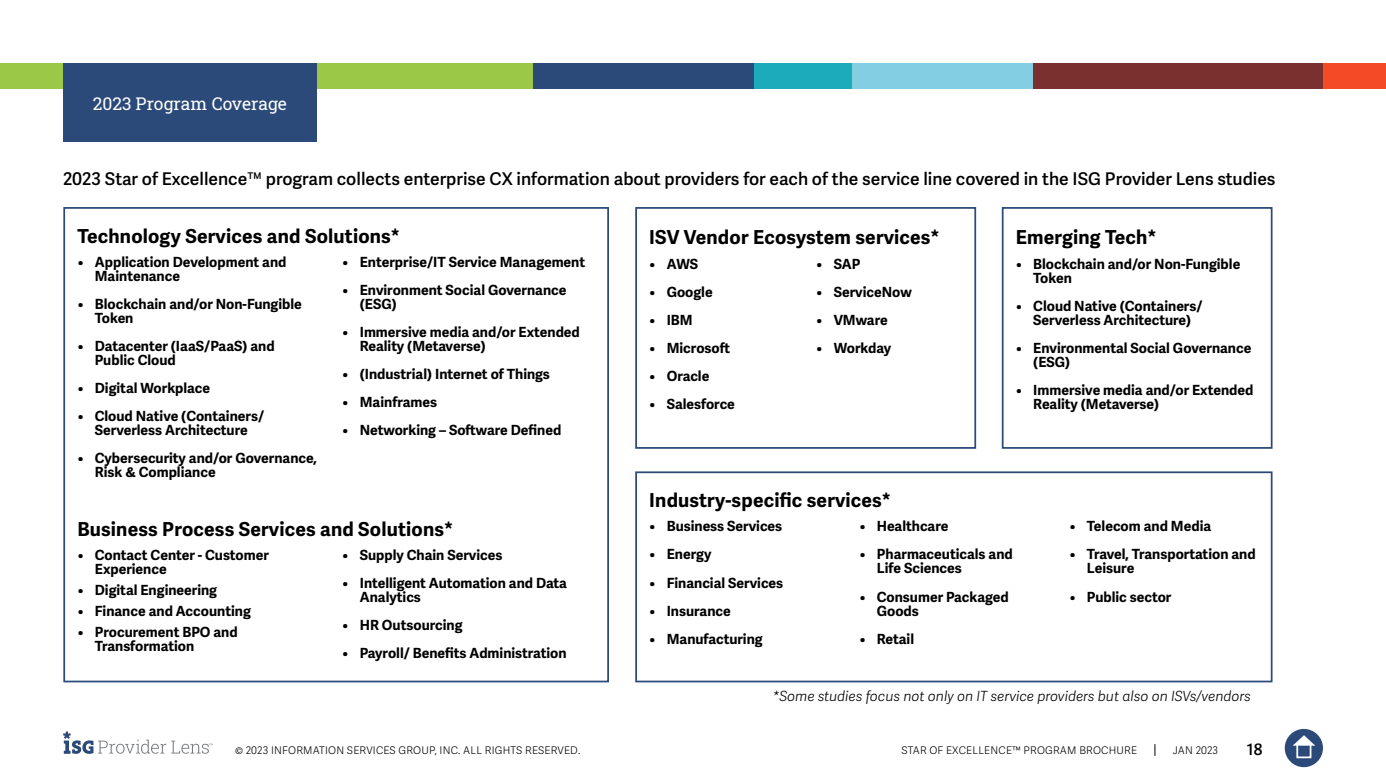
<style>
.page{position:relative;width:1386px;height:780px;background:#fff}
.page>*{position:absolute;margin:0;border:0;box-sizing:border-box;transform-origin:0 0}
.t1{font:700 19.25px "Adelle Sans";letter-spacing:.01em;color:#000}
.t2{font:600 17.5px "Adelle Sans";color:#000}
.t3{font:17.5px "Roboto Slab ISG P Regular";color:#fff}
.t4{font:600 15.75px "Adelle Sans";color:#000}
.t5{font:700 14px/14px "Adelle Sans";color:#000101}
.t6{font:italic 300 14px "Adelle Sans";color:#000}
.t7{font:300 10.5px "Adelle Sans";letter-spacing:.02em;color:#000}
</style>
<div class="page">
<svg style="left:1154px;top:744px;width:1px;height:12px"></svg>
<svg style="left:63px;top:731px;width:150px;height:23px"></svg>
<div style="left:0;top:63px;width:533px;height:25px;background:#9bc947"></div>
<div style="left:533px;top:63px;width:223px;height:25px;background:#2b4a79"></div>
<div style="left:850px;top:63px;width:184px;height:25px;background:#84cee3"></div>
<div style="left:1323px;top:63px;width:63px;height:25px;background:#f54a26"></div>
<div style="left:1033px;top:63px;width:290px;height:25px;background:#7a302e"></div>
<div style="left:754px;top:63px;width:98px;height:25px;background:#1cabb9"></div>
<div style="left:63px;top:63px;width:254px;height:79px;background:#2b4a79"></div>
<div style="left:63px;top:207px;width:546px;height:475px;border:2px solid #2b4a79"></div>
<div style="left:1285px;top:729px;width:38px;height:38px;background:#2b4a79;border-radius:50%"></div>
<svg style="left:1293px;top:735px;width:22px;height:10px"></svg>
<div style="left:1296px;top:743px;width:15px;height:15px;border:2px solid #fff"></div>
<div style="left:635px;top:207px;width:341px;height:242px;border:2px solid #2b4a79"></div>
<div style="left:635px;top:471px;width:638px;height:211px;border:2px solid #2b4a79"></div>
<div style="left:1002px;top:207px;width:271px;height:242px;border:2px solid #2b4a79"></div>
<p class="t3" style="left:93px;top:91px;width:196px">2023 Program Coverage</p>
<p class="t2" style="left:63px;top:169px;width:1214px">2023 Star of Excellence™ program collects enterprise CX information about providers for each of the service line covered in the ISG Provider Lens studies</p>
<h1 class="t1" style="left:77px;top:224px;width:324px">Technology Services and Solutions*</h1>
<p class="t5" style="left:95px;top:255px;width:193px;text-indent:-18px">• Application Development and<br>Maintenance</p>
<p class="t5" style="left:95px;top:297px;width:209px;text-indent:-18px">• Blockchain and/or Non-Fungible<br>Token</p>
<p class="t5" style="left:95px;top:339px;width:181px;text-indent:-18px">• Datacenter (IaaS/PaaS) and<br>Public Cloud</p>
<p class="t5" style="left:77px;top:381px;width:134px">• Digital Workplace</p>
<p class="t5" style="left:77px;top:409px;width:188px;text-align:center">• Cloud Native (Containers/<br>Serverless Architecture</p>
<p class="t5" style="left:95px;top:451px;width:223px;text-indent:-18px">• Cybersecurity and/or Governance,<br>Risk &amp; Compliance</p>
<h1 class="t1" style="left:649px;top:226px;width:292px">ISV Vendor Ecosystem services*</h1>
<p class="t5" style="left:649px;top:257px;width:50px">• AWS</p>
<p class="t5" style="left:649px;top:285px;width:65px">• Google</p>
<p class="t5" style="left:649px;top:313px;width:45px">• IBM</p>
<p class="t5" style="left:649px;top:341px;width:82px">• Microsoft</p>
<p class="t5" style="left:649px;top:369px;width:62px">• Oracle</p>
<p class="t5" style="left:649px;top:397px;width:87px">• Salesforce</p>
<h1 class="t1" style="left:1016px;top:226px;width:143px">Emerging Tech*</h1>
<p class="t5" style="left:1033px;top:257px;width:209px;text-indent:-18px">• Blockchain and/or Non-Fungible<br>Token</p>
<p class="t5" style="left:1016px;top:299px;width:188px;text-align:center">• Cloud Native (Containers/<br>Serverless Architecture)</p>
<p class="t5" style="left:1033px;top:341px;width:220px;text-indent:-18px">• Environmental Social Governance (ESG)</p>
<p class="t5" style="left:1033px;top:383px;width:222px;text-indent:-18px">• Immersive media and/or Extended<br>Reality (Metaverse)</p>
<p class="t5" style="left:342px;top:255px;width:244px">• Enterprise/IT Service Management</p>
<p class="t5" style="left:360px;top:283px;width:208px;text-indent:-18px">• Environment Social Governance (ESG)</p>
<p class="t5" style="left:360px;top:325px;width:222px;text-indent:-18px">• Immersive media and/or Extended<br>Reality (Metaverse)</p>
<p class="t5" style="left:342px;top:367px;width:209px">• (Industrial) Internet of Things</p>
<p class="t5" style="left:342px;top:395px;width:96px">• Mainframes</p>
<p class="t5" style="left:342px;top:423px;width:220px">• Networking – Software Defined</p>
<p class="t5" style="left:816px;top:257px;width:46px">• SAP</p>
<p class="t5" style="left:816px;top:285px;width:97px">• ServiceNow</p>
<p class="t5" style="left:816px;top:313px;width:73px">• VMware</p>
<p class="t5" style="left:816px;top:341px;width:76px">• Workday</p>
<h1 class="t1" style="left:77px;top:517px;width:377px">Business Process Services and Solutions*</h1>
<p class="t5" style="left:95px;top:548px;width:176px;text-indent:-18px">• Contact Center - Customer<br>Experience</p>
<p class="t5" style="left:77px;top:583px;width:141px">• Digital Engineering</p>
<p class="t5" style="left:77px;top:604px;width:175px">• Finance and Accounting</p>
<p class="t5" style="left:95px;top:625px;width:144px;text-indent:-18px">• Procurement BPO and<br>Transformation</p>
<p class="t5" style="left:342px;top:548px;width:162px">• Supply Chain Services</p>
<p class="t5" style="left:360px;top:576px;width:209px;text-indent:-18px">• Intelligent Automation and Data<br>Analytics</p>
<p class="t5" style="left:342px;top:618px;width:122px">• HR Outsourcing</p>
<p class="t5" style="left:342px;top:646px;width:226px">• Payroll/ Benefits Administration</p>
<p class="t7" style="left:235px;top:744px;width:347px">© 2023 INFORMATION SERVICES GROUP, INC. ALL RIGHTS RESERVED.</p>
<h1 class="t1" style="left:649px;top:488px;width:243px">Industry-specific services*</h1>
<p class="t5" style="left:649px;top:520px;width:134px">• Business Services</p>
<p class="t5" style="left:649px;top:548px;width:64px">• Energy</p>
<p class="t5" style="left:649px;top:576px;width:135px">• Financial Services</p>
<p class="t5" style="left:649px;top:604px;width:83px">• Insurance</p>
<p class="t5" style="left:649px;top:632px;width:115px">• Manufacturing</p>
<p class="t5" style="left:859px;top:520px;width:91px">• Healthcare</p>
<p class="t5" style="left:877px;top:548px;width:137px;text-indent:-18px">• Pharmaceuticals and<br>Life Sciences</p>
<p class="t5" style="left:877px;top:590px;width:133px;text-indent:-18px">• Consumer Packaged<br>Goods</p>
<p class="t5" style="left:859px;top:632px;width:56px">• Retail</p>
<p class="t5" style="left:1069px;top:520px;width:143px">• Telecom and Media</p>
<p class="t5" style="left:1087px;top:548px;width:170px;text-indent:-18px">• Travel, Transportation and<br>Leisure</p>
<p class="t5" style="left:1069px;top:590px;width:104px">• Public sector</p>
<p class="t6" style="left:773px;top:688px;width:479px">*Some studies focus not only on IT service providers but also on ISVs/vendors</p>
<p class="t7" style="left:902px;top:744px;width:237px">STAR OF EXCELLENCE™ PROGRAM BROCHURE</p>
<p class="t7" style="left:1173px;top:744px;width:47px">JAN 2023</p>
<p class="t4" style="left:1247px;top:740px;width:17px">18</p>
</div>
